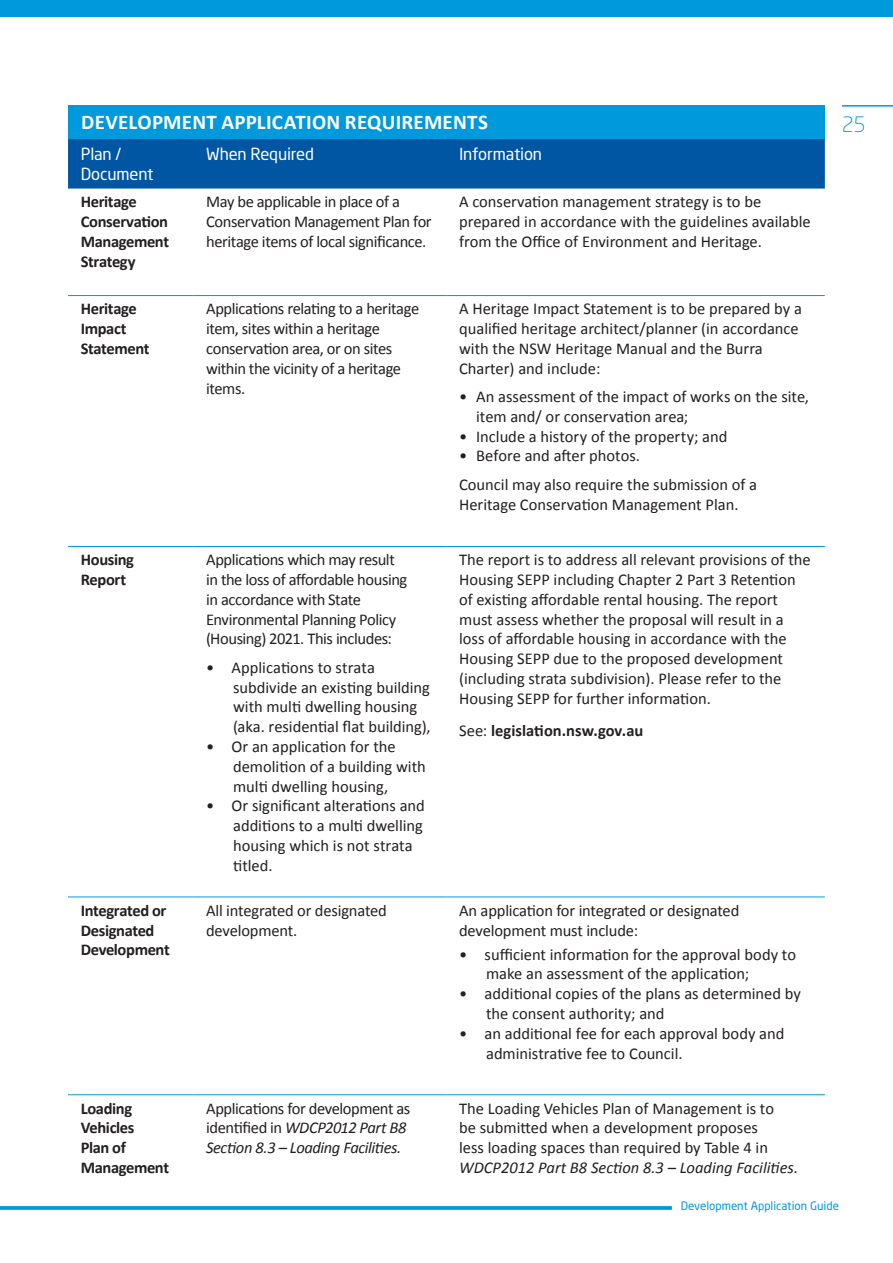
<style>
.page{position:relative;width:893px;height:1263px;background:#fff}
.page>*{position:absolute;margin:0;border:0;box-sizing:border-box;transform-origin:0 0}
.Subhead{font:700 21px "Calibri";letter-spacing:.01em;color:#fff}
.t1{font:300 21px "Neo Sans Std";color:#0099dc}
.body{font:16.5px/19.8px "Calibri";color:#231f20}
.Subhead-2{font:16.5px/19.8px "Calibri";letter-spacing:-.025em;color:#231f20}
.Subhead-3{font:700 16.5px/19.8px "Calibri";letter-spacing:-.025em;color:#231f20}
.Table_bullets{font:16.5px/19.8px "Calibri";color:#231f20}
.Tables_Waverley{font:16.5px/19.8px "Calibri";letter-spacing:-.01em;color:#231f20}
.Subhead-4{font:italic 16.5px/19.8px "Calibri";letter-spacing:-.025em;color:#231f20}
.Subhead-5{font:16.5px/19.8px "Neo Sans Std";letter-spacing:-.01em;color:#fff}
.Table_bullets-2{font:700 16.5px "Calibri";letter-spacing:.005em;color:#241f21}
.t2{font:11.55px "Neo Sans Std";color:#0099dc}
.s1{font-weight:400;color:#231f20}
.s2{font-style:normal}
.s3{font-style:italic}
</style>
<div class="page">
<svg style="left:0;top:1206px;width:672px;height:4px;background:#0f9fde"></svg>
<div style="left:0;top:0;width:893px;height:16px;background:#0099dc"></div>
<hr style="left:842px;top:105px;width:51px;height:2px;background:#0099dc">
<div style="left:68px;top:105px;width:757px;height:34px;background:#0099dc"></div>
<div style="left:68px;top:139px;width:757px;height:50px;background:#0156a3"></div>
<hr style="left:68px;top:295px;width:125px;height:1px;background:#0099dc">
<hr style="left:193px;top:295px;width:253px;height:1px;background:#0099dc">
<hr style="left:446px;top:295px;width:379px;height:1px;background:#0099dc">
<hr style="left:68px;top:546px;width:125px;height:1px;background:#0099dc">
<hr style="left:193px;top:546px;width:253px;height:1px;background:#0099dc">
<hr style="left:446px;top:546px;width:379px;height:1px;background:#0099dc">
<hr style="left:68px;top:897px;width:125px;height:1px;background:#0099dc">
<hr style="left:193px;top:897px;width:253px;height:1px;background:#0099dc">
<hr style="left:446px;top:897px;width:379px;height:1px;background:#0099dc">
<hr style="left:68px;top:1094px;width:125px;height:1px;background:#0099dc">
<hr style="left:193px;top:1094px;width:253px;height:1px;background:#0099dc">
<hr style="left:446px;top:1094px;width:379px;height:1px;background:#0099dc">
<p class="Subhead" style="left:81px;top:109px;width:408px">DEVELOPMENT APPLICATION REQUIREMENTS</p>
<p class="t1" style="left:842px;top:111px;width:25px">25</p>
<p class="Subhead-5" style="left:81px;top:144px;width:74px">Plan /<br>Document</p>
<p class="Subhead-5" style="left:206px;top:144px;width:109px">When Required</p>
<p class="Subhead-5" style="left:459px;top:144px;width:85px">Information</p>
<p class="Subhead-3" style="left:81px;top:192px;width:90px">Heritage<br>Conservation<br>Management<br>Strategy</p>
<p class="Subhead-2" style="left:206px;top:192px;width:227px">May be applicable in place of a<br>Conservation Management Plan for heritage items of local significance.</p>
<p class="body" style="left:459px;top:192px;width:353px">A conservation management strategy is to be prepared in accordance with the guidelines available from the Office of Environment and Heritage.</p>
<p class="Subhead-3" style="left:81px;top:299px;width:70px">Heritage<br>Impact<br>Statement</p>
<p class="Subhead-2" style="left:206px;top:299px;width:215px">Applications relating to a heritage item, sites within a heritage conservation area, or on sites within the vicinity of a heritage items.</p>
<p class="body" style="left:459px;top:299px;width:344px">A Heritage Impact Statement is to be prepared by a qualified heritage architect/planner (in accordance with the NSW Heritage Manual and the Burra Charter) and include:</p>
<p class="Table_bullets" style="left:476px;top:387px;width:334px;text-indent:-17px">• An assessment of the impact of works on the site, item and/ or conservation area;</p>
<p class="Table_bullets" style="left:459px;top:426px;width:270px">• Include a history of the property; and</p>
<p class="Table_bullets" style="left:459px;top:446px;width:182px">• Before and after photos.</p>
<p class="body" style="left:459px;top:474px;width:300px">Council may also require the submission of a<br>Heritage Conservation Management Plan.</p>
<p class="Subhead-3" style="left:81px;top:550px;width:55px">Housing<br>Report</p>
<p class="Subhead-2" style="left:206px;top:550px;width:203px">Applications which may result in the loss of affordable housing in accordance with State<br>Environmental Planning Policy (Housing) 2021. This includes:</p>
<p class="body" style="left:233px;top:657px;width:199px;text-indent:-27px">• Applications to strata subdivide an existing building with multi dwelling housing (aka. residential flat building),</p>
<p class="body" style="left:233px;top:737px;width:194px;text-indent:-27px">• Or an application for the demolition of a building with multi dwelling housing,</p>
<p class="body" style="left:233px;top:796px;width:193px;text-indent:-27px">• Or significant alterations and additions to a multi dwelling housing which is not strata titled.</p>
<p class="body" style="left:459px;top:550px;width:353px">The report is to address all relevant provisions of the Housing SEPP including Chapter 2 Part 3 Retention of existing affordable rental housing. The report must assess whether the proposal will result in a loss of affordable housing in accordance with the Housing SEPP due to the proposed development (including strata subdivision). Please refer to the Housing SEPP for further information.</p>
<p class="Table_bullets-2" style="left:459px;top:720px;width:186px"><span class="s1">See:</span> legislation.nsw.gov.au</p>
<p class="Subhead-3" style="left:81px;top:900px;width:90px">Integrated or<br>Designated<br>Development</p>
<p class="Tables_Waverley" style="left:206px;top:900px;width:182px">All integrated or designated development.</p>
<p class="Tables_Waverley" style="left:459px;top:900px;width:282px">An application for integrated or designated development must include:</p>
<p class="body" style="left:486px;top:944px;width:311px;text-indent:-27px">• sufficient information for the approval body to make an assessment of the application;</p>
<p class="body" style="left:486px;top:984px;width:316px;text-indent:-27px">• additional copies of the plans as determined by the consent authority; and</p>
<p class="body" style="left:486px;top:1023px;width:300px;text-indent:-27px">• an additional fee for each approval body and administrative fee to Council.</p>
<p class="Subhead-3" style="left:81px;top:1098px;width:90px">Loading<br>Vehicles<br>Plan of<br>Management</p>
<p class="Subhead-4" style="left:206px;top:1097px;width:206px"><span class="s2">Applications for development as identified in</span> WDCP2012 Part B8<br>Section 8.3 – Loading Facilities.</p>
<p class="body" style="left:459px;top:1098px;width:341px">The Loading Vehicles Plan of Management is to<br>be submitted when a development proposes<br>less loading spaces than required by Table 4 in <span class="s3">WDCP2012 Part B8 Section 8.3 – Loading Facilities.</span></p>
<p class="t2" style="left:681px;top:1198px;width:160px">Development Application Guide</p>
</div>
